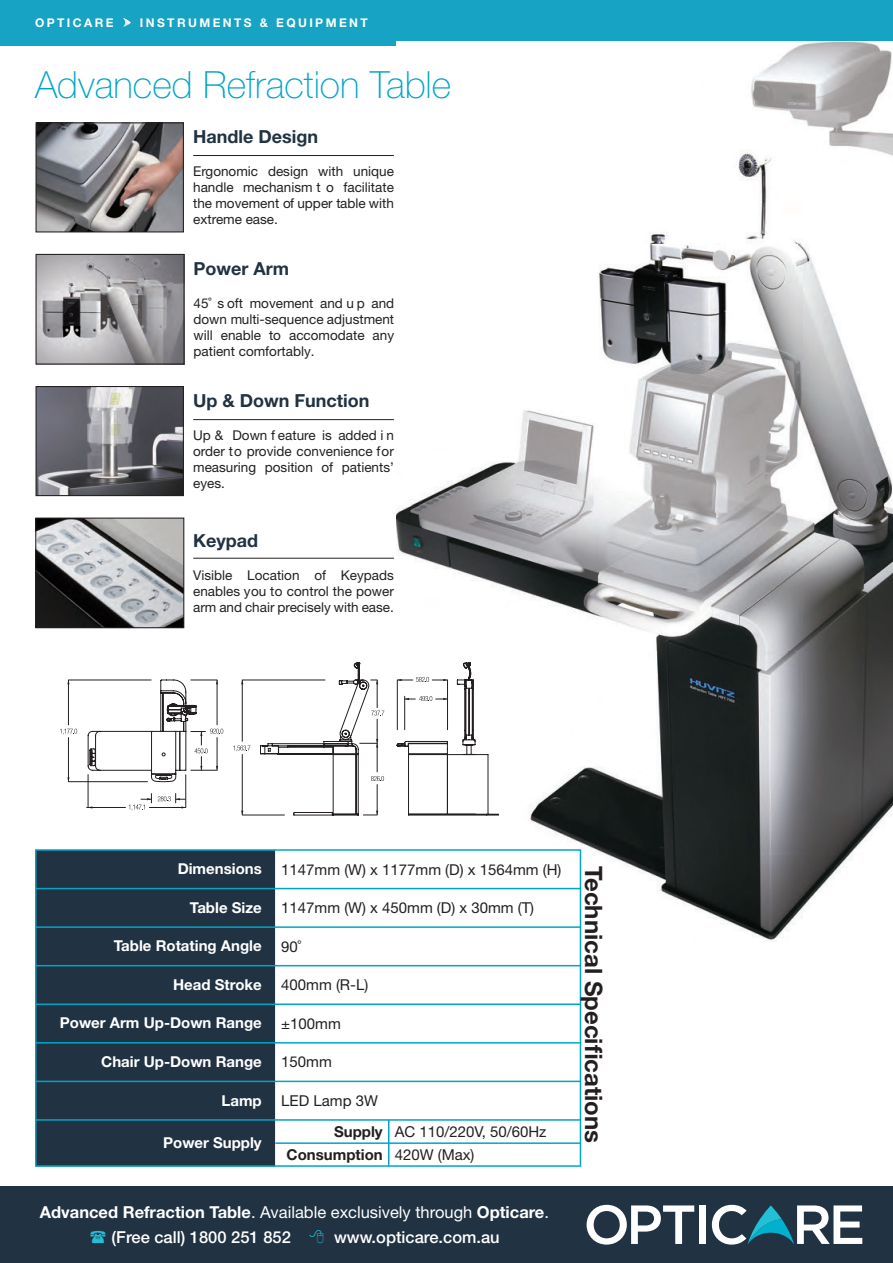
<style>
.page{position:relative;width:893px;height:1263px;background:#fff}
.page>*{position:absolute;margin:0;border:0;box-sizing:border-box;transform-origin:0 0}
.t1{font:100 37.5px "Helvetica Neue LT Std";color:#00a5c6}
.t2{font:700 24px "Helvetica Neue LT Std";color:#231f20}
.t3{font:700 18px "Helvetica Neue LT Std";color:#213242}
.t4{font:700 16.5px/25.5px "Helvetica Neue LT Std";color:#fff}
.t5{font:500 16.5px "Helvetica Neue LT Std";color:#fff}
.t6{font:15px/23.2px "Helvetica Neue LT Std";color:#231f20}
.t7{font:700 15px "Helvetica Neue LT Std";color:#fff}
.t8{font:13.5px/16.2px "Helvetica Neue LT Std";color:#231f20;text-align:justify}
.t9{font:700 12px "Helvetica Neue LT Std";letter-spacing:.2em;color:#fff}
.s1{font-weight:700}
.s2{font-weight:400}
.s3{font-weight:500}
</style>
<div class="page">
<div style="left:0;top:0;width:893px;height:45px;background:#17a3c3"></div>
<svg style="left:123px;top:18px;width:8px;height:9px"></svg>
<div style="left:0;top:1186px;width:893px;height:77px;background:#213242"></div>
<div style="left:699px;top:1205px;width:7px;height:39px;background:#fff"></div>
<svg style="left:587px;top:1205px;width:107px;height:39px"></svg>
<svg style="left:712px;top:1205px;width:150px;height:39px"></svg>
<img style="left:396px;top:41px;width:497px;height:900px">
<div style="left:37px;top:851px;width:238px;height:314px;background:#213242"></div>
<svg style="left:275px;top:851px;width:305px;height:314px"></svg>
<hr style="left:35px;top:1119px;width:240px;height:2px;background:#00a5c6">
<hr style="left:35px;top:1121px;width:2px;height:22px;background:#00a5c6">
<hr style="left:275px;top:1119px;width:114px;height:2px;background:#00a5c6">
<hr style="left:389px;top:1119px;width:192px;height:2px;background:#00a5c6">
<hr style="left:35px;top:1143px;width:2px;height:22px;background:#00a5c6">
<hr style="left:275px;top:1142px;width:114px;height:2px;background:#00a5c6">
<hr style="left:389px;top:1142px;width:192px;height:2px;background:#00a5c6">
<hr style="left:35px;top:849px;width:240px;height:2px;background:#00a5c6">
<hr style="left:35px;top:851px;width:2px;height:37px;background:#00a5c6">
<hr style="left:35px;top:889px;width:2px;height:37px;background:#00a5c6">
<hr style="left:35px;top:928px;width:2px;height:37px;background:#00a5c6">
<hr style="left:35px;top:966px;width:2px;height:37px;background:#00a5c6">
<hr style="left:35px;top:1005px;width:2px;height:37px;background:#00a5c6">
<hr style="left:35px;top:1043px;width:2px;height:37px;background:#00a5c6">
<hr style="left:35px;top:1082px;width:2px;height:37px;background:#00a5c6">
<hr style="left:275px;top:849px;width:114px;height:2px;background:#00a5c6">
<hr style="left:389px;top:849px;width:192px;height:2px;background:#00a5c6">
<hr style="left:580px;top:851px;width:1px;height:37px;background:#00a5c6">
<hr style="left:580px;top:889px;width:1px;height:37px;background:#00a5c6">
<hr style="left:580px;top:928px;width:1px;height:37px;background:#00a5c6">
<hr style="left:580px;top:966px;width:1px;height:37px;background:#00a5c6">
<hr style="left:580px;top:1005px;width:1px;height:37px;background:#00a5c6">
<hr style="left:580px;top:1043px;width:1px;height:37px;background:#00a5c6">
<hr style="left:580px;top:1082px;width:1px;height:37px;background:#00a5c6">
<hr style="left:35px;top:888px;width:240px;height:1px;background:#00a5c6">
<hr style="left:35px;top:926px;width:240px;height:2px;background:#00a5c6">
<hr style="left:35px;top:965px;width:240px;height:1px;background:#00a5c6">
<hr style="left:35px;top:1003px;width:240px;height:2px;background:#00a5c6">
<hr style="left:275px;top:888px;width:114px;height:1px;background:#00a5c6">
<hr style="left:389px;top:888px;width:192px;height:1px;background:#00a5c6">
<hr style="left:275px;top:926px;width:114px;height:2px;background:#00a5c6">
<hr style="left:389px;top:926px;width:192px;height:2px;background:#00a5c6">
<hr style="left:275px;top:965px;width:114px;height:1px;background:#00a5c6">
<hr style="left:389px;top:965px;width:192px;height:1px;background:#00a5c6">
<hr style="left:275px;top:1003px;width:114px;height:2px;background:#00a5c6">
<hr style="left:389px;top:1003px;width:192px;height:2px;background:#00a5c6">
<svg style="left:388px;top:1121px;width:1px;height:44px"></svg>
<svg style="left:580px;top:1121px;width:1px;height:44px"></svg>
<hr style="left:35px;top:1042px;width:240px;height:1px;background:#00a5c6">
<hr style="left:275px;top:1042px;width:114px;height:1px;background:#00a5c6">
<hr style="left:389px;top:1042px;width:192px;height:1px;background:#00a5c6">
<hr style="left:35px;top:1080px;width:240px;height:2px;background:#00a5c6">
<hr style="left:275px;top:1080px;width:114px;height:2px;background:#00a5c6">
<hr style="left:389px;top:1080px;width:192px;height:2px;background:#00a5c6">
<img style="left:38px;top:124px;width:144px;height:106px">
<div style="left:36px;top:122px;width:148px;height:110px;border:1px solid #231f20"></div>
<img style="left:38px;top:256px;width:145px;height:107px">
<div style="left:36px;top:254px;width:149px;height:111px;border:1px solid #231f20"></div>
<img style="left:38px;top:388px;width:144px;height:106px">
<div style="left:36px;top:386px;width:148px;height:110px;border:1px solid #231f20"></div>
<img style="left:37px;top:520px;width:145px;height:106px">
<div style="left:35px;top:518px;width:149px;height:110px;border:1px solid #231f20"></div>
<hr style="left:193px;top:155px;width:201px;height:1px;background:#231f20">
<hr style="left:193px;top:419px;width:201px;height:1px;background:#231f20">
<hr style="left:193px;top:558px;width:201px;height:1px;background:#231f20">
<hr style="left:35px;top:1165px;width:546px;height:2px;background:#00a5c6">
<hr style="left:68px;top:680px;width:83px;height:1px;background:#231f20">
<hr style="left:68px;top:781px;width:79px;height:1px;background:#231f20">
<hr style="left:68px;top:737px;width:1px;height:45px;background:#231f20">
<hr style="left:68px;top:680px;width:1px;height:45px;background:#231f20">
<hr style="left:242px;top:815px;width:42px;height:1px;background:#231f20">
<svg style="left:363px;top:815px;width:15px;height:1px"></svg>
<hr style="left:86px;top:807px;width:40px;height:1px;background:#231f20">
<svg style="left:88px;top:662px;width:411px;height:153px"></svg>
<svg style="left:183px;top:707px;width:14px;height:6px"></svg>
<svg style="left:152px;top:774px;width:24px;height:1px"></svg>
<hr style="left:180px;top:731px;width:1px;height:39px;background:#231f20">
<svg style="left:60px;top:729px;width:17px;height:5px"></svg>
<svg style="left:233px;top:745px;width:17px;height:6px"></svg>
<svg style="left:397px;top:677px;width:50px;height:5px"></svg>
<svg style="left:405px;top:696px;width:42px;height:5px"></svg>
<svg style="left:360px;top:680px;width:24px;height:101px"></svg>
<svg style="left:158px;top:793px;width:28px;height:15px"></svg>
<svg style="left:129px;top:794px;width:23px;height:16px"></svg>
<svg style="left:191px;top:729px;width:32px;height:42px"></svg>
<p class="t9" style="left:35px;top:15px;width:80px">OPTICARE</p>
<p class="t9" style="left:140px;top:15px;width:229px">INSTRUMENTS &amp; EQUIPMENT</p>
<h1 class="t1" style="left:35px;top:63px;width:418px">Advanced Refraction Table</h1>
<h3 class="t3" style="left:193px;top:126px;width:126px">Handle Design</h3>
<p class="t8" style="left:193px;top:163px;width:202px">Ergonomic design with unique handle mechanism t o facilitate the movement of upper table with extreme ease.</p>
<h3 class="t3" style="left:193px;top:258px;width:97px">Power Arm</h3>
<p class="t8" style="left:193px;top:295px;width:202px">45˚ s oft movement and u p and down multi-sequence adjustment will enable to accomodate any patient comfortably.</p>
<h3 class="t3" style="left:193px;top:390px;width:178px">Up &amp; Down Function</h3>
<p class="t8" style="left:193px;top:427px;width:202px">Up &amp; Down f eature is added i n order to provide convenience for measuring position of patients’ eyes.</p>
<h3 class="t3" style="left:193px;top:530px;width:66px">Keypad</h3>
<p class="t8" style="left:193px;top:566px;width:202px">Visible Location of Keypads enables you to control the power arm and chair precisely with ease.</p>
<p class="t7" style="left:178px;top:859px;width:86px">Dimensions</p>
<p class="t6" style="left:281px;top:857px;width:282px">1147mm (W) x 1177mm (D) x 1564mm (H)</p>
<p class="t7" style="left:190px;top:898px;width:73px">Table Size</p>
<p class="t6" style="left:281px;top:896px;width:254px">1147mm (W) x 450mm (D) x 30mm (T)</p>
<p class="t7" style="left:114px;top:937px;width:149px">Table Rotating Angle</p>
<p class="t6" style="left:281px;top:934px;width:22px">90˚</p>
<p class="t7" style="left:173px;top:975px;width:90px">Head Stroke</p>
<p class="t6" style="left:281px;top:973px;width:88px">400mm (R-L)</p>
<p class="t7" style="left:60px;top:1014px;width:203px">Power Arm Up-Down Range</p>
<p class="t6" style="left:281px;top:1012px;width:61px">±100mm</p>
<p class="t7" style="left:101px;top:1052px;width:162px">Chair Up-Down Range</p>
<p class="t6" style="left:281px;top:1050px;width:52px">150mm</p>
<p class="t7" style="left:222px;top:1091px;width:42px">Lamp</p>
<p class="t6" style="left:281px;top:1089px;width:98px">LED Lamp 3W</p>
<p class="t7" style="left:163px;top:1134px;width:100px">Power Supply</p>
<p class="t6" style="left:287px;top:1120px;width:261px;text-indent:47px"><span class="s1">Supply</span> AC 110/220V, 50/60Hz<br><span class="s1">Consumption</span> 420W (Max)</p>
<p class="t4" style="left:112px;top:1199px;width:439px;text-indent:-72px">Advanced Refraction Table<span class="s2">. Available exclusively through</span> Opticare<span class="s2">. </span><span class="s3">(Free call) 1800 251 852</span></p>
<p class="t5" style="left:334px;top:1227px;width:167px">www.opticare.com.au</p>
<h2 class="t2" style="left:608px;top:866px;width:279px;rotate:90deg">Technical Specifications</h2>
</div>
